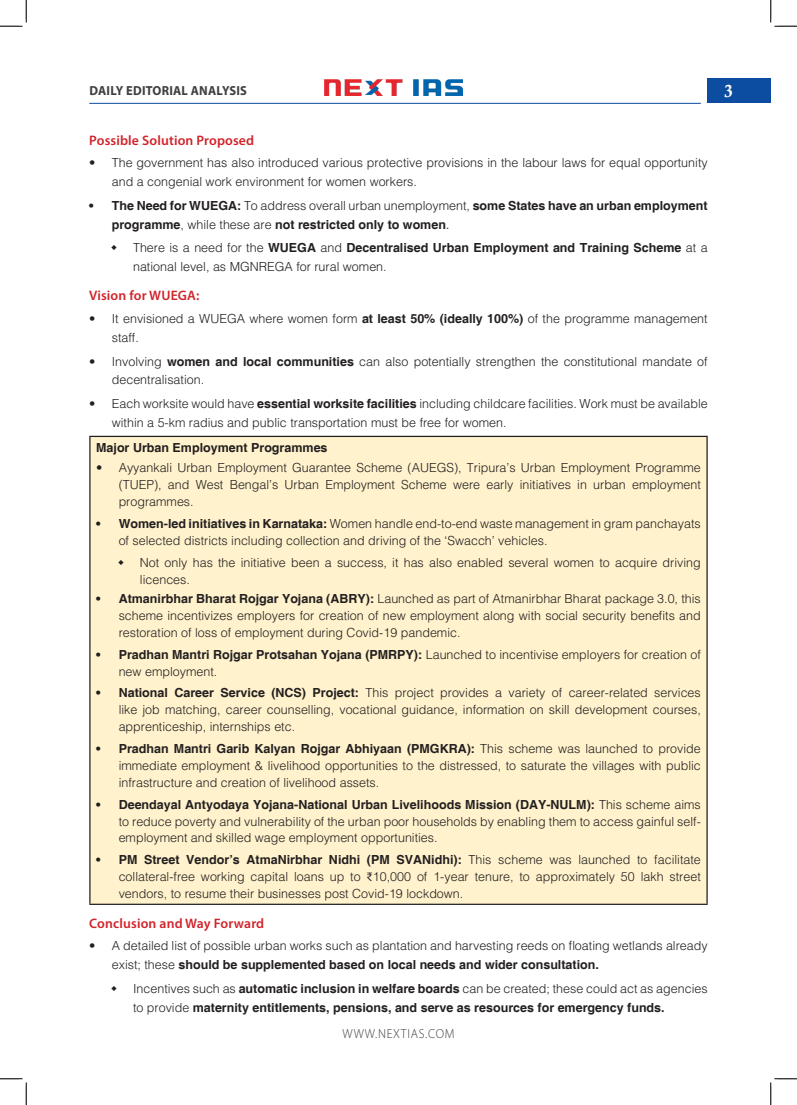
<style>
.page{position:relative;width:797px;height:1105px;background:#fff}
.page>*{position:absolute;margin:0;border:0;box-sizing:border-box;transform-origin:0 0}
.t1{font:17.5px "Calis MT Bol";color:#fff}
.H-2{font:600 13.75px "Myriad Pro";letter-spacing:.01em;color:#d1232a}
.t2{font:700 13.12px "Myriad Pro";letter-spacing:.02em;color:#3e3e3f;scale:.95 1}
.t3{font:300 13.12px "Myriad Pro";letter-spacing:.06em;color:#3e3e3f;scale:.95 1}
.t4{font:300 12.5px/16.9px "Helvetica";color:#231f20}
.body{font:700 12.5px/18.9px "Helvetica";color:#231f20}
.s1{font-weight:300}
.s2{font-family:"Times New Roman";font-weight:400}
.s3{font-weight:700}
</style>
<div class="page">
<div style="left:707px;top:79px;width:63px;height:24px;background:#0d4da1"></div>
<img style="left:325px;top:80px;width:137px;height:15px">
<hr style="left:89px;top:103px;width:612px;height:1px;background:#0d4da1">
<div style="left:90px;top:436px;width:617px;height:468px;background:#fff2cc"></div>
<hr style="left:89px;top:436px;width:618px;height:1px;background:#231f20">
<hr style="left:89px;top:904px;width:618px;height:1px;background:#231f20">
<hr style="left:89px;top:437px;width:2px;height:467px;background:#231f20">
<hr style="left:706px;top:437px;width:1px;height:467px;background:#231f20">
<svg style="left:0;top:0;width:27px;height:27px"></svg>
<svg style="left:0;top:1078px;width:27px;height:27px"></svg>
<svg style="left:770px;top:0;width:27px;height:27px"></svg>
<svg style="left:770px;top:1078px;width:27px;height:27px"></svg>
<p class="t2" style="left:89px;top:82px;width:167px">DAILY EDITORIAL ANALYSIS</p>
<p class="H-2" style="left:89px;top:131px;width:166px">Possible Solution Proposed</p>
<p class="t4" style="left:112px;top:153px;width:597px;line-height:18.9px;text-indent:-22px">• The government has also introduced various protective provisions in the labour laws for equal opportunity and a congenial work environment for women workers.</p>
<p class="body" style="left:112px;top:197px;width:597px;text-indent:-22px">• The Need for WUEGA: <span class="s1">To address overall urban unemployment,</span> some States have an urban employment programme<span class="s1">, while these are</span> not restricted only to women<span class="s2">.</span></p>
<p class="t4" style="left:133px;top:238px;width:576px;line-height:18.9px">There is a need for the <span class="s3">WUEGA</span> and <span class="s3">Decentralised Urban Employment and Training Scheme</span> at a national level, as MGNREGA for rural women.</p>
<p class="H-2" style="left:89px;top:287px;width:111px">Vision for WUEGA:</p>
<p class="t4" style="left:112px;top:309px;width:597px;line-height:18.9px;text-indent:-22px">• It envisioned a WUEGA where women form <span class="s3">at least 50% (ideally 100%)</span> of the programme management staff.</p>
<p class="t4" style="left:112px;top:351px;width:597px;line-height:18.9px;text-indent:-22px">• Involving <span class="s3">women and local communities</span> can also potentially strengthen the constitutional mandate of decentralisation.</p>
<p class="t4" style="left:112px;top:394px;width:597px;line-height:18.9px;text-indent:-22px">• Each worksite would have <span class="s3">essential worksite facilities</span> including childcare facilities. Work must be available within a 5-km radius and public transportation must be free for women.</p>
<p class="body" style="left:96px;top:438px;width:233px">Major Urban Employment Programmes</p>
<p class="t4" style="left:119px;top:459px;width:583px;text-align:justify;text-indent:-22px">• Ayyankali Urban Employment Guarantee Scheme (AUEGS), Tripura’s Urban Employment Programme (TUEP), and West Bengal’s Urban Employment Scheme were early initiatives in urban employment programmes.</p>
<p class="t4" style="left:119px;top:515px;width:583px;text-indent:-22px"><span class="s3">• Women-led initiatives in Karnataka:</span> Women handle end-to-end waste management in gram panchayats of selected districts including collection and driving of the ‘Swacch’ vehicles.</p>
<p class="t4" style="left:140px;top:553px;width:562px">Not only has the initiative been a success, it has also enabled several women to acquire driving licences.</p>
<p class="t4" style="left:119px;top:590px;width:583px;text-align:justify;text-indent:-22px"><span class="s3">• Atmanirbhar Bharat Rojgar Yojana (ABRY):</span> Launched as part of Atmanirbhar Bharat package 3.0, this scheme incentivizes employers for creation of new employment along with social security benefits and restoration of loss of employment during Covid-19 pandemic.</p>
<p class="t4" style="left:119px;top:645px;width:583px;text-indent:-22px"><span class="s3">• Pradhan Mantri Rojgar Protsahan Yojana (PMRPY):</span> Launched to incentivise employers for creation of new employment.</p>
<p class="t4" style="left:119px;top:684px;width:583px;text-align:justify;text-indent:-22px"><span class="s3">• National Career Service (NCS) Project:</span> This project provides a variety of career-related services like job matching, career counselling, vocational guidance, information on skill development courses, apprenticeship, internships etc.</p>
<p class="t4" style="left:119px;top:740px;width:583px;text-align:justify;text-indent:-22px"><span class="s3">• Pradhan Mantri Garib Kalyan Rojgar Abhiyaan (PMGKRA):</span> This scheme was launched to provide immediate employment &amp; livelihood opportunities to the distressed, to saturate the villages with public infrastructure and creation of livelihood assets.</p>
<p class="t4" style="left:119px;top:795px;width:583px;text-align:justify;text-indent:-22px"><span class="s3">• Deendayal Antyodaya Yojana-National Urban Livelihoods Mission (DAY-NULM):</span> This scheme aims to reduce poverty and vulnerability of the urban poor households by enabling them to access gainful self&shy;employment and skilled wage employment opportunities.</p>
<p class="t4" style="left:119px;top:851px;width:583px;text-align:justify;text-indent:-22px"><span class="s3">• PM Street Vendor’s AtmaNirbhar Nidhi (PM SVANidhi):</span> This scheme was launched to facilitate collateral-free working capital loans up to <span class="s2">₹</span>10,000 of 1-year tenure, to approximately 50 lakh street vendors, to resume their businesses post Covid-19 lockdown.</p>
<p class="H-2" style="left:89px;top:914px;width:176px">Conclusion and Way Forward</p>
<p class="t4" style="left:112px;top:936px;width:597px;line-height:18.9px;text-indent:-22px">• A detailed list of possible urban works such as plantation and harvesting reeds on floating wetlands already exist; these <span class="s3">should be supplemented based on local needs and wider consultation.</span></p>
<p class="body" style="left:133px;top:980px;width:576px"><span class="s1">Incentives such as</span> automatic inclusion in welfare boards <span class="s1">can be created; these could act as agencies to provide</span> maternity entitlements, pensions, and serve as resources for emergency funds.</p>
<p class="t3" style="left:342px;top:1026px;width:119px">WWW.NEXTIAS.COM</p>
<h1 class="t1" style="left:724px;top:81px;width:10px">3</h1>
</div>
